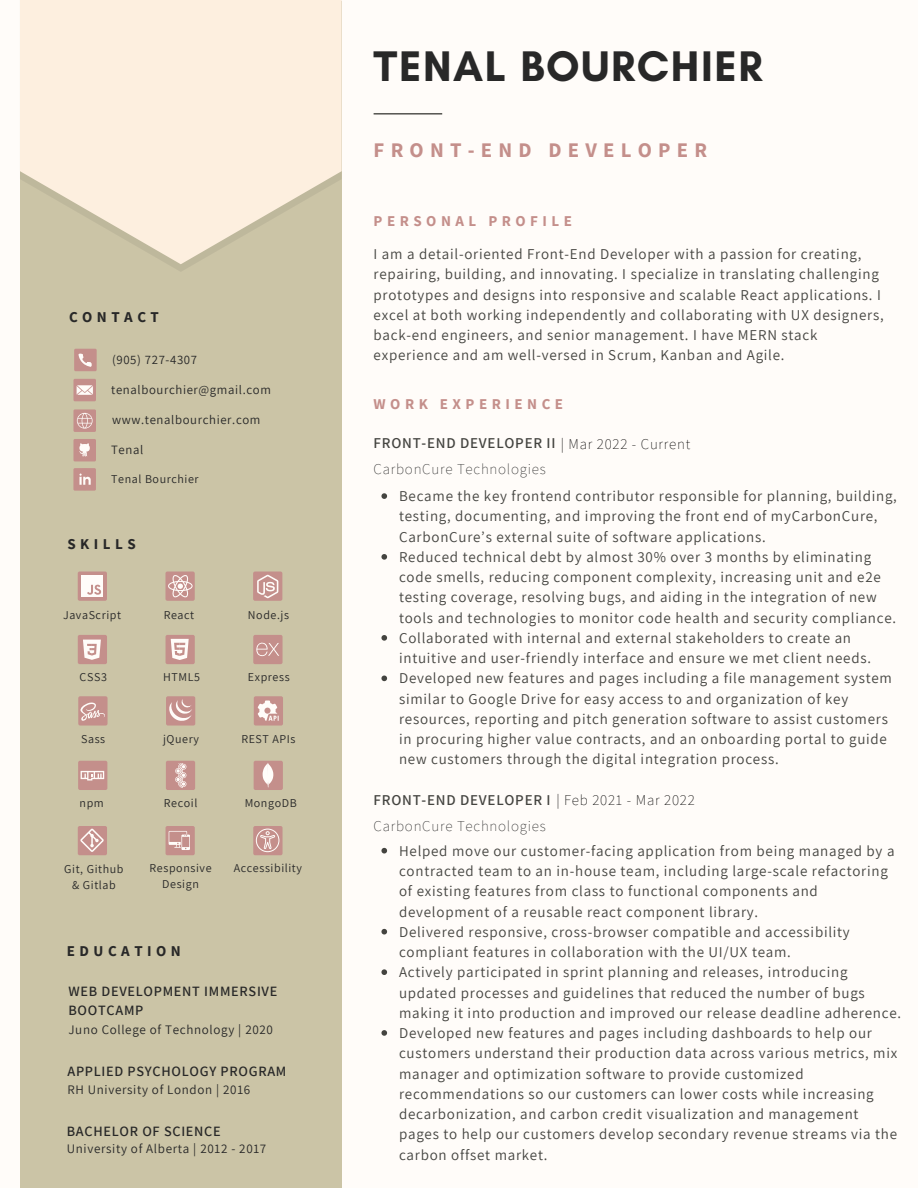
<style>
.page{position:relative;width:918px;height:1188px;background:#fffcf9}
.page>*{position:absolute;margin:0;border:0;box-sizing:border-box;transform-origin:0 0}
.t1{font:700 43.65px "Glacial Indifference";letter-spacing:.035em;color:#282828}
.t2{font:700 20.7px "Source Sans Pro";letter-spacing:.3em;color:#c48f8b}
.t3{font:15px/20.2px "Assistant";letter-spacing:.05em;color:#444440}
.t4{font:600 15px "Assistant";letter-spacing:.05em;color:#444440}
.t5{font:200 15px "Assistant";letter-spacing:.05em;color:#282828}
.t6{font:700 15px "Source Sans Pro";letter-spacing:.3em;color:#c48f8b}
.t7{font:700 15px "Source Sans Pro";letter-spacing:.3em;color:#282828}
.t8{font:600 14.25px/19.2px "Assistant";letter-spacing:.05em;color:#282828}
.t9{font:13.05px "Assistant";letter-spacing:.05em;color:#282828}
.t10{font:12.75px "Assistant";letter-spacing:.05em;color:#282828}
.t11{font:12px/16px "Assistant";letter-spacing:.05em;color:#282828;text-align:center}
.s1{font-weight:200;color:#000}
</style>
<div class="page">
<div style="left:20px;top:1px;width:322px;height:1187px;background:#cbc4a6"></div>
<div style="left:74px;top:349px;width:23px;height:22px;background:#c48f8b"></div>
<svg style="left:374px;top:113px;width:68px;height:2px"></svg>
<svg style="left:20px;top:0;width:322px;height:264px;fill:#fdefdf"></svg>
<svg style="left:78px;top:354px;width:13px;height:13px"></svg>
<div style="left:73px;top:379px;width:23px;height:22px;background:#c48f8b"></div>
<div style="left:73px;top:409px;width:23px;height:23px;background:#c48f8b"></div>
<div style="left:73px;top:439px;width:23px;height:22px;background:#c48f8b"></div>
<svg style="left:79px;top:443px;width:11px;height:14px"></svg>
<svg style="left:73px;top:468px;width:23px;height:23px"></svg>
<svg style="left:74px;top:469px;width:22px;height:21px"></svg>
<svg style="left:77px;top:413px;width:16px;height:16px"></svg>
<div style="left:253px;top:572px;width:29px;height:29px;background:#c48f8b;border-radius:2px"></div>
<div style="left:78px;top:635px;width:29px;height:29px;background:#c48f8b;border-radius:2px"></div>
<svg style="left:83px;top:640px;width:18px;height:20px"></svg>
<div style="left:78px;top:696px;width:30px;height:30px;background:#c48f8b;border-radius:2px"></div>
<div style="left:78px;top:826px;width:29px;height:29px;background:#c48f8b;border-radius:2px"></div>
<div style="left:78px;top:572px;width:29px;height:29px;background:#c48f8b;border-radius:2px"></div>
<div style="left:166px;top:635px;width:29px;height:29px;background:#c48f8b;border-radius:2px"></div>
<svg style="left:171px;top:639px;width:18px;height:21px"></svg>
<div style="left:166px;top:696px;width:29px;height:30px;background:#c48f8b;border-radius:2px"></div>
<div style="left:166px;top:826px;width:29px;height:29px;background:#c48f8b;border-radius:2px"></div>
<div style="left:81px;top:575px;width:22px;height:21px;background:#fffcf9"></div>
<svg style="left:87px;top:585px;width:14px;height:10px"></svg>
<svg style="left:169px;top:699px;width:23px;height:22px"></svg>
<svg style="left:169px;top:831px;width:21px;height:19px"></svg>
<div style="left:165px;top:572px;width:30px;height:29px;background:#c48f8b;border-radius:2px"></div>
<svg style="left:168px;top:575px;width:25px;height:22px"></svg>
<div style="left:253px;top:635px;width:30px;height:29px;background:#c48f8b;border-radius:2px"></div>
<div style="left:254px;top:696px;width:29px;height:30px;background:#c48f8b;border-radius:2px"></div>
<div style="left:253px;top:826px;width:30px;height:29px;background:#c48f8b;border-radius:2px"></div>
<svg style="left:80px;top:829px;width:24px;height:23px"></svg>
<svg style="left:258px;top:701px;width:21px;height:20px"></svg>
<svg style="left:256px;top:829px;width:23px;height:23px"></svg>
<svg style="left:76px;top:385px;width:17px;height:10px"></svg>
<div style="left:78px;top:761px;width:29px;height:29px;background:#c48f8b;border-radius:2px"></div>
<div style="left:166px;top:761px;width:29px;height:29px;background:#c48f8b;border-radius:2px"></div>
<div style="left:254px;top:761px;width:29px;height:29px;background:#c48f8b;border-radius:2px"></div>
<svg style="left:257px;top:575px;width:21px;height:23px"></svg>
<svg style="left:256px;top:642px;width:23px;height:15px"></svg>
<svg style="left:80px;top:702px;width:25px;height:19px"></svg>
<svg style="left:263px;top:763px;width:10px;height:24px"></svg>
<svg style="left:175px;top:764px;width:11px;height:23px"></svg>
<svg style="left:81px;top:771px;width:23px;height:10px"></svg>
<svg style="left:381px;top:848px;width:6px;height:6px"></svg>
<svg style="left:381px;top:929px;width:6px;height:6px"></svg>
<svg style="left:381px;top:969px;width:6px;height:6px"></svg>
<svg style="left:381px;top:1030px;width:6px;height:6px"></svg>
<svg style="left:381px;top:493px;width:6px;height:6px"></svg>
<svg style="left:381px;top:554px;width:6px;height:6px"></svg>
<svg style="left:381px;top:635px;width:6px;height:6px"></svg>
<svg style="left:381px;top:676px;width:6px;height:5px"></svg>
<p class="t7" style="left:69px;top:307px;width:91px">CONTACT</p>
<p class="t10" style="left:112px;top:351px;width:87px">(905) 727-4307</p>
<p class="t10" style="left:111px;top:381px;width:161px">tenalbourchier@gmail.com</p>
<p class="t10" style="left:112px;top:411px;width:150px">www.tenalbourchier.com</p>
<p class="t10" style="left:111px;top:441px;width:34px">Tenal</p>
<p class="t11" style="left:111px;top:470px;width:89px">Tenal Bourchier</p>
<p class="t7" style="left:67px;top:534px;width:70px">SKILLS</p>
<p class="t11" style="left:63px;top:606px;width:60px">JavaScript</p>
<p class="t11" style="left:164px;top:606px;width:32px">React</p>
<p class="t11" style="left:248px;top:606px;width:43px">Node.js</p>
<p class="t11" style="left:80px;top:669px;width:29px">CSS3</p>
<p class="t11" style="left:163px;top:669px;width:38px">HTML5</p>
<p class="t11" style="left:248px;top:669px;width:43px">Express</p>
<p class="t11" style="left:81px;top:730px;width:26px">Sass</p>
<p class="t11" style="left:163px;top:730px;width:37px">jQuery</p>
<p class="t11" style="left:241px;top:730px;width:56px">REST APIs</p>
<p class="t11" style="left:80px;top:795px;width:26px">npm</p>
<p class="t11" style="left:164px;top:795px;width:35px">Recoil</p>
<p class="t11" style="left:245px;top:795px;width:54px">MongoDB</p>
<p class="t11" style="left:64px;top:861px;width:61px">Git, Github &amp; Gitlab</p>
<p class="t11" style="left:150px;top:860px;width:63px">Responsive<br>Design</p>
<p class="t11" style="left:234px;top:860px;width:70px">Accessibility</p>
<p class="t7" style="left:67px;top:941px;width:116px">EDUCATION</p>
<p class="t8" style="left:68px;top:981px;width:210px">WEB DEVELOPMENT IMMERSIVE<br>BOOTCAMP</p>
<p class="t9" style="left:68px;top:1021px;width:206px">Juno College of Technology | 2020</p>
<p class="t8" style="left:67px;top:1061px;width:221px">APPLIED PSYCHOLOGY PROGRAM</p>
<p class="t9" style="left:67px;top:1080px;width:184px">RH University of London | 2016</p>
<p class="t8" style="left:67px;top:1122px;width:155px">BACHELOR OF SCIENCE</p>
<p class="t9" style="left:67px;top:1139px;width:201px">University of Alberta | 2012 - 2017</p>
<h1 class="t1" style="left:374px;top:39px;width:390px">TENAL BOURCHIER</h1>
<h2 class="t2" style="left:374px;top:137px;width:335px">FRONT-END DEVELOPER</h2>
<p class="t6" style="left:374px;top:211px;width:200px">PERSONAL PROFILE</p>
<p class="t3" style="left:374px;top:244px;width:512px">I am a detail-oriented Front-End Developer with a passion for creating, repairing, building, and innovating. I specialize in translating challenging prototypes and designs into responsive and scalable React applications. I excel at both working independently and collaborating with UX designers, back-end engineers, and senior management. I have MERN stack experience and am well-versed in Scrum, Kanban and Agile.</p>
<p class="t6" style="left:374px;top:394px;width:191px">WORK EXPERIENCE</p>
<p class="t4" style="left:374px;top:433px;width:318px">FRONT-END DEVELOPER II <span class="s1">| Mar 2022 - Current</span></p>
<p class="t5" style="left:374px;top:459px;width:174px">CarbonCure Technologies</p>
<p class="t3" style="left:399px;top:486px;width:499px">Became the key frontend contributor responsible for planning, building, testing, documenting, and improving the front end of myCarbonCure, CarbonCure’s external suite of software applications.<br>Reduced technical debt by almost 30% over 3 months by eliminating code smells, reducing component complexity, increasing unit and e2e testing coverage, resolving bugs, and aiding in the integration of new tools and technologies to monitor code health and security compliance.<br>Collaborated with internal and external stakeholders to create an intuitive and user-friendly interface and ensure we met client needs.<br>Developed new features and pages including a file management system similar to Google Drive for easy access to and organization of key resources, reporting and pitch generation software to assist customers in procuring higher value contracts, and an onboarding portal to guide new customers through the digital integration process.</p>
<p class="t4" style="left:374px;top:790px;width:323px">FRONT-END DEVELOPER I <span class="s1">| Feb 2021 - Mar 2022</span></p>
<p class="t5" style="left:374px;top:815px;width:174px">CarbonCure Technologies</p>
<p class="t3" style="left:399px;top:840px;width:504px">Helped move our customer-facing application from being managed by a contracted team to an in-house team, including large-scale refactoring of existing features from class to functional components and development of a reusable react component library.<br>Delivered responsive, cross-browser compatible and accessibility compliant features in collaboration with the UI/UX team.<br>Actively participated in sprint planning and releases, introducing updated processes and guidelines that reduced the number of bugs making it into production and improved our release deadline adherence.<br>Developed new features and pages including dashboards to help our customers understand their production data across various metrics, mix manager and optimization software to provide customized recommendations so our customers can lower costs while increasing decarbonization, and carbon credit visualization and management pages to help our customers develop secondary revenue streams via the carbon offset market.</p>
</div>
